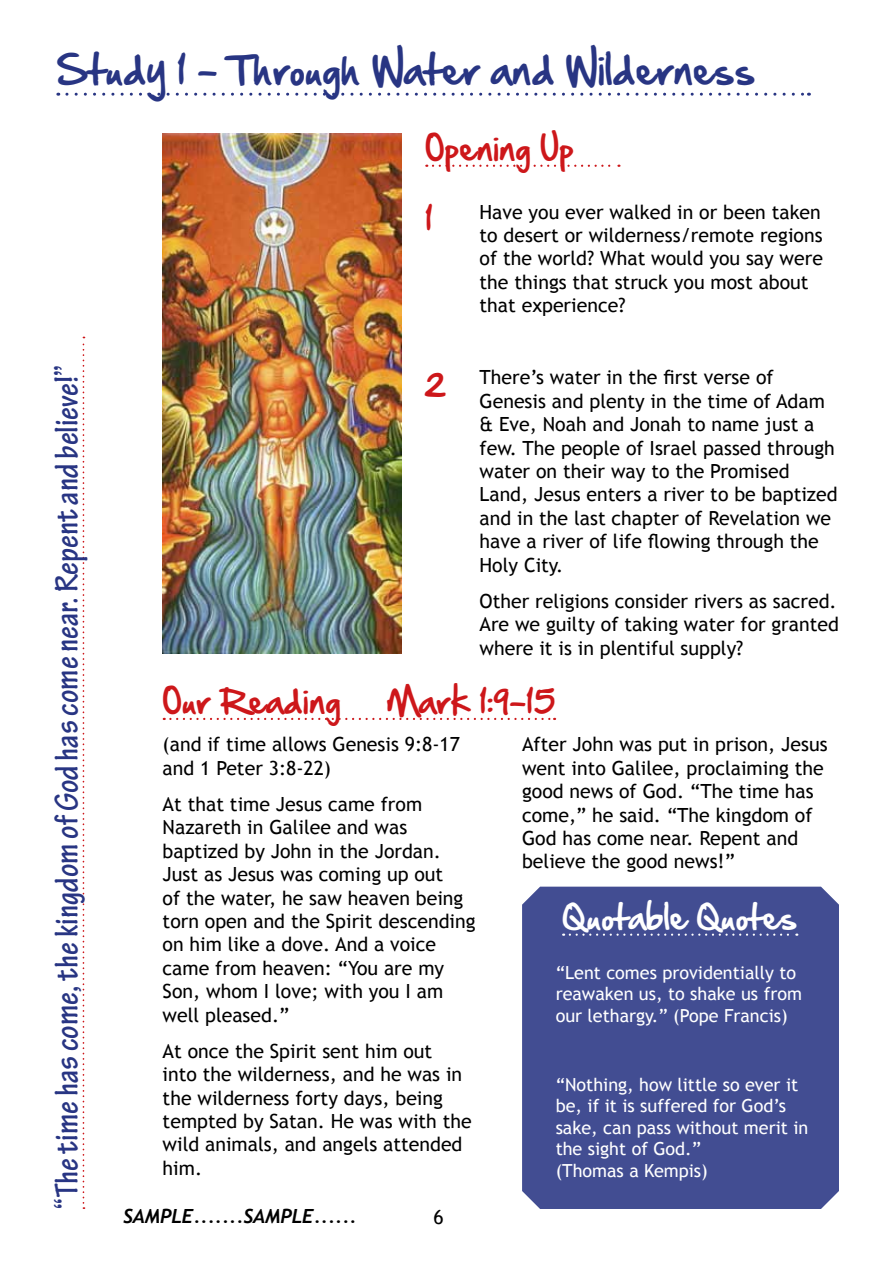
<style>
.page{position:relative;width:893px;height:1263px;background:#fff}
.page>*{position:absolute;margin:0;border:0;box-sizing:border-box;transform-origin:0 0}
.t1{font:36px "Hand Of Sean";color:#283583}
.t2{font:700 condensed 34.5px "Tekton Pro";color:#283583}
.t3{font:30px "Hand Of Sean";color:#cd171a}
.t4{font:30px "Hand Of Sean";color:#fff}
.t5{font:19.5px/23.4px "Trebuchet MS";color:#000}
.t6{font:italic 700 19.5px "Trebuchet";color:#000}
.t7{font:18px/21.6px "Trebuchet MS";color:#fff}
</style>
<div class="page">
<svg style="left:67px;top:93px;width:742px;height:3px"></svg>
<img style="left:163px;top:133px;width:239px;height:520px">
<svg style="left:433px;top:165px;width:186px;height:2px"></svg>
<svg style="left:164px;top:718px;width:391px;height:2px"></svg>
<svg style="left:83px;top:337px;width:1px;height:872px"></svg>
<div style="left:522px;top:887px;width:317px;height:322px;background:#424d92"></div>
<svg style="left:570px;top:933px;width:227px;height:3px"></svg>
<h1 class="t1" style="left:56px;top:37px;width:700px">Study 1 - Through Water and Wilderness</h1>
<h3 class="t3" style="left:425px;top:121px;width:150px">Opening Up</h3>
<p class="t5" style="left:480px;top:200px;width:345px">Have you ever walked in or been taken to desert or wilderness/remote regions of the world? What would you say were the things that struck you most about that experience?</p>
<h3 class="t3" style="left:425px;top:191px;width:9px">1</h3>
<h2 class="t2" style="left:47px;top:1209px;width:845px;rotate:-90deg">“The time has come, the kingdom of God has come near. Repent and believe!”</h2>
<h3 class="t3" style="left:424px;top:358px;width:24px">2</h3>
<p class="t5" style="left:480px;top:366px;width:360px">There’s water in the first verse of Genesis and plenty in the time of Adam &amp; Eve, Noah and Jonah to name just a few. The people of Israel passed through water on their way to the Promised Land, Jesus enters a river to be baptized and in the last chapter of Revelation we have a river of life flowing through the Holy City.</p>
<p class="t5" style="left:480px;top:589px;width:361px;text-align:justify">Other religions consider rivers as sacred.<br>Are we guilty of taking water for granted where it is in plentiful supply?</p>
<h3 class="t3" style="left:163px;top:674px;width:180px">Our Reading</h3>
<h3 class="t3" style="left:386px;top:674px;width:170px">Mark 1:9-15</h3>
<p class="t5" style="left:163px;top:733px;width:299px">(and if time allows Genesis 9:8-17 and 1 Peter 3:8-22)</p>
<p class="t5" style="left:163px;top:793px;width:314px">At that time Jesus came from<br>Nazareth in Galilee and was baptized by John in the Jordan.<br>Just as Jesus was coming up out<br>of the water, he saw heaven being torn open and the Spirit descending on him like a dove. And a voice came from heaven: “You are my<br>Son, whom I love; with you I am well pleased.”</p>
<p class="t5" style="left:163px;top:1039px;width:311px">At once the Spirit sent him out<br>into the wilderness, and he was in the wilderness forty days, being tempted by Satan. He was with the wild animals, and angels attended him.</p>
<p class="t6" style="left:123px;top:1204px;width:235px">SAMPLE.......SAMPLE......</p>
<p class="t5" style="left:434px;top:1206px;width:12px">6</p>
<p class="t5" style="left:522px;top:733px;width:307px">After John was put in prison, Jesus went into Galilee, proclaiming the good news of God. “The time has come,” he said. “The kingdom of<br>God has come near. Repent and believe the good news!”</p>
<h3 class="t4" style="left:562px;top:890px;width:237px">Quotable Quotes</h3>
<p class="t7" style="left:556px;top:962px;width:248px">“Lent comes providentially to reawaken us, to shake us from our lethargy.” (Pope Francis)</p>
<p class="t7" style="left:556px;top:1073px;width:254px">“Nothing, how little so ever it be, if it is suffered for God’s sake, can pass without merit in the sight of God.”<br>(Thomas a Kempis)</p>
</div>
